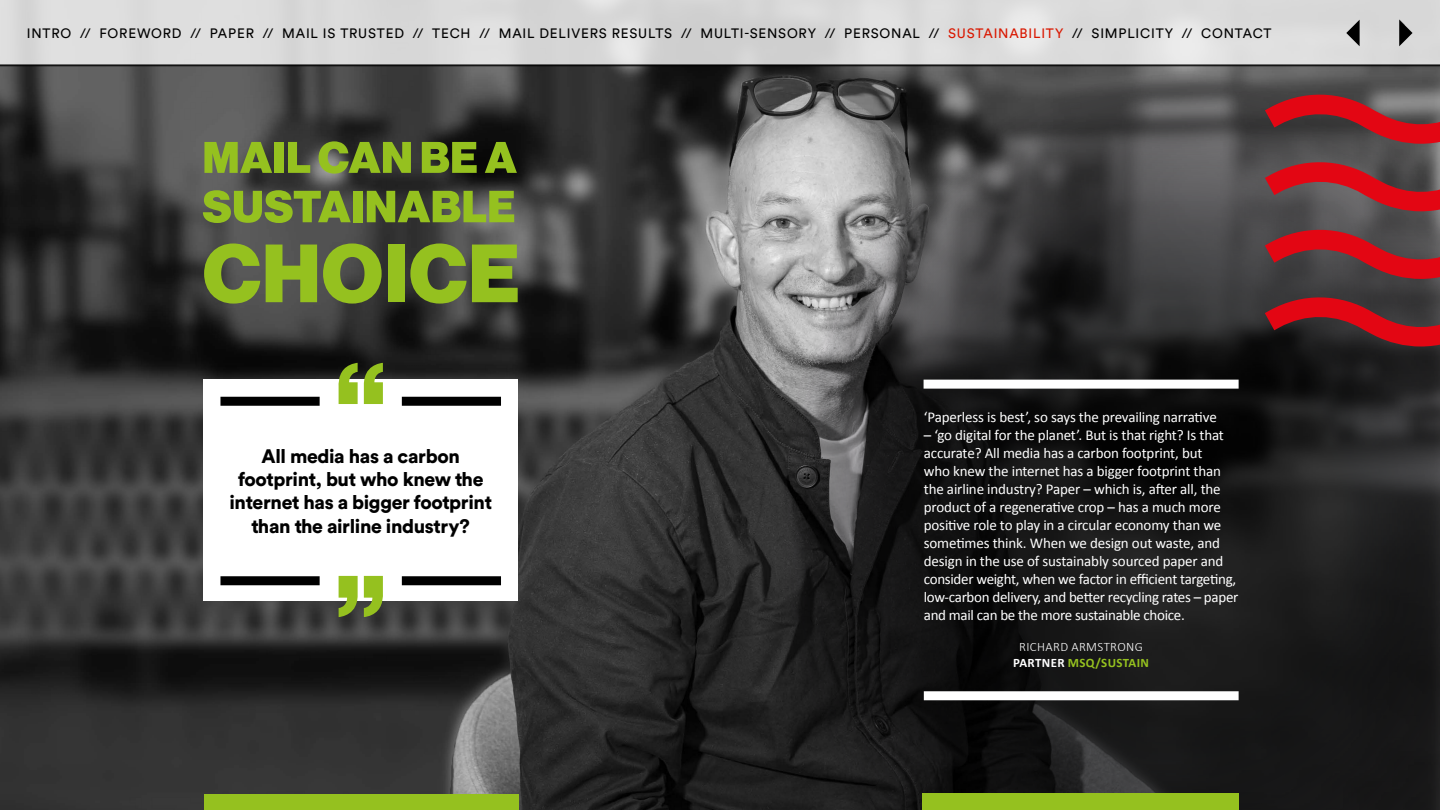
<style>
.page{position:relative;width:1440px;height:810px;background:#fff}
.page>*{position:absolute;margin:0;border:0;box-sizing:border-box;transform-origin:0 0}
.t1{font:900 19.35px/23.2px "Circular Std";letter-spacing:-.02em;color:#000;text-align:center}
.t2{font:15px/18px "Calibri";letter-spacing:-.01em;color:#fff}
.t3{font:13.5px "Circular Std";letter-spacing:.06em;color:#000}
.t4{font:300 12.9px/15.5px "Calibri";letter-spacing:.03em;color:#fff;text-align:center}
.s1{color:#d91700}
.s2{font-weight:700}
.s3{font-weight:700;color:#95c11f}
</style>
<div class="page">
<img style="left:0;top:67px;width:1440px;height:743px">
<div style="left:924px;top:691px;width:315px;height:9px;background:#fff"></div>
<div style="left:924px;top:380px;width:315px;height:9px;background:#fff"></div>
<div style="left:203px;top:380px;width:315px;height:221px;background:#fff"></div>
<div style="left:220px;top:576px;width:100px;height:9px;background:#000"></div>
<div style="left:402px;top:576px;width:99px;height:9px;background:#000"></div>
<svg style="left:338px;top:363px;width:45px;height:41px;background:#89a739"></svg>
<svg style="left:339px;top:576px;width:44px;height:41px;background:#90ae3f"></svg>
<div style="left:220px;top:397px;width:100px;height:9px;background:#000"></div>
<div style="left:402px;top:397px;width:99px;height:9px;background:#000"></div>
<svg style="left:204px;top:142px;width:68px;height:31px;background:#7e9b30"></svg>
<div style="left:275px;top:142px;width:9px;height:31px;background:#95c11f"></div>
<svg style="left:288px;top:142px;width:22px;height:31px"></svg>
<svg style="left:319px;top:141px;width:92px;height:33px;background:#718b2c"></svg>
<svg style="left:422px;top:142px;width:55px;height:31px;background:#74941c"></svg>
<svg style="left:485px;top:142px;width:32px;height:31px"></svg>
<svg style="left:203px;top:190px;width:148px;height:33px;background:#789134"></svg>
<div style="left:353px;top:191px;width:9px;height:31px;background:#95c11f"></div>
<svg style="left:367px;top:191px;width:147px;height:31px;background:#7a962d"></svg>
<svg style="left:204px;top:243px;width:56px;height:61px;background:#768e34"></svg>
<svg style="left:266px;top:245px;width:51px;height:57px;background:#83a42c"></svg>
<svg style="left:323px;top:243px;width:59px;height:61px;background:#748e2d"></svg>
<div style="left:388px;top:245px;width:16px;height:57px;background:#95c11f"></div>
<svg style="left:410px;top:243px;width:108px;height:61px;background:#748e2d"></svg>
<div style="left:204px;top:794px;width:315px;height:16px;background:#95c11f"></div>
<div style="left:922px;top:793px;width:317px;height:17px;background:#95c11f"></div>
<svg style="left:1265px;top:157px;width:175px;height:54px;background:#8a383d"></svg>
<svg style="left:1265px;top:90px;width:175px;height:54px;background:#88363b"></svg>
<svg style="left:1265px;top:293px;width:175px;height:54px;background:#711f25"></svg>
<svg style="left:1265px;top:225px;width:175px;height:54px;background:#833036"></svg>
<svg style="left:0;top:0;width:1440px;height:67px;background:#d3d3d3"></svg>
<svg style="left:1399px;top:20px;width:14px;height:26px"></svg>
<svg style="left:1346px;top:20px;width:14px;height:26px"></svg>
<p class="t3" style="left:27px;top:25px;width:1246px">INTRO // FOREWORD // PAPER // MAIL IS TRUSTED // TECH // MAIL DELIVERS RESULTS // MULTI-SENSORY // PERSONAL // <span class="s1">SUSTAINABILITY</span> // SIMPLICITY // CONTACT</p>
<p class="t1" style="left:229px;top:444px;width:264px">All media has a carbon footprint, but who knew the internet has a bigger footprint than the airline industry?</p>
<p class="t2" style="left:924px;top:407px;width:294px">‘Paperless is best’, so says the prevailing narrative</p>
<p class="t2" style="left:924px;top:425px;width:316px">– ‘go digital for the planet’. But is that right? Is that accurate? All media has a carbon footprint, but<br>who knew the internet has a bigger footprint than the airline industry? Paper – which is, after all, the product of a regenerative crop – has a much more positive role to play in a circular economy than we sometimes think. When we design out waste, and design in the use of sustainably sourced paper and consider weight, when we factor in efficient targeting, low-carbon delivery, and better recycling rates – paper and mail can be the more sustainable choice.</p>
<p class="t4" style="left:1013px;top:639px;width:137px">RICHARD ARMSTRONG<br><span class="s2">PARTNER</span> <span class="s3">MSQ/SUSTAIN</span></p>
</div>
